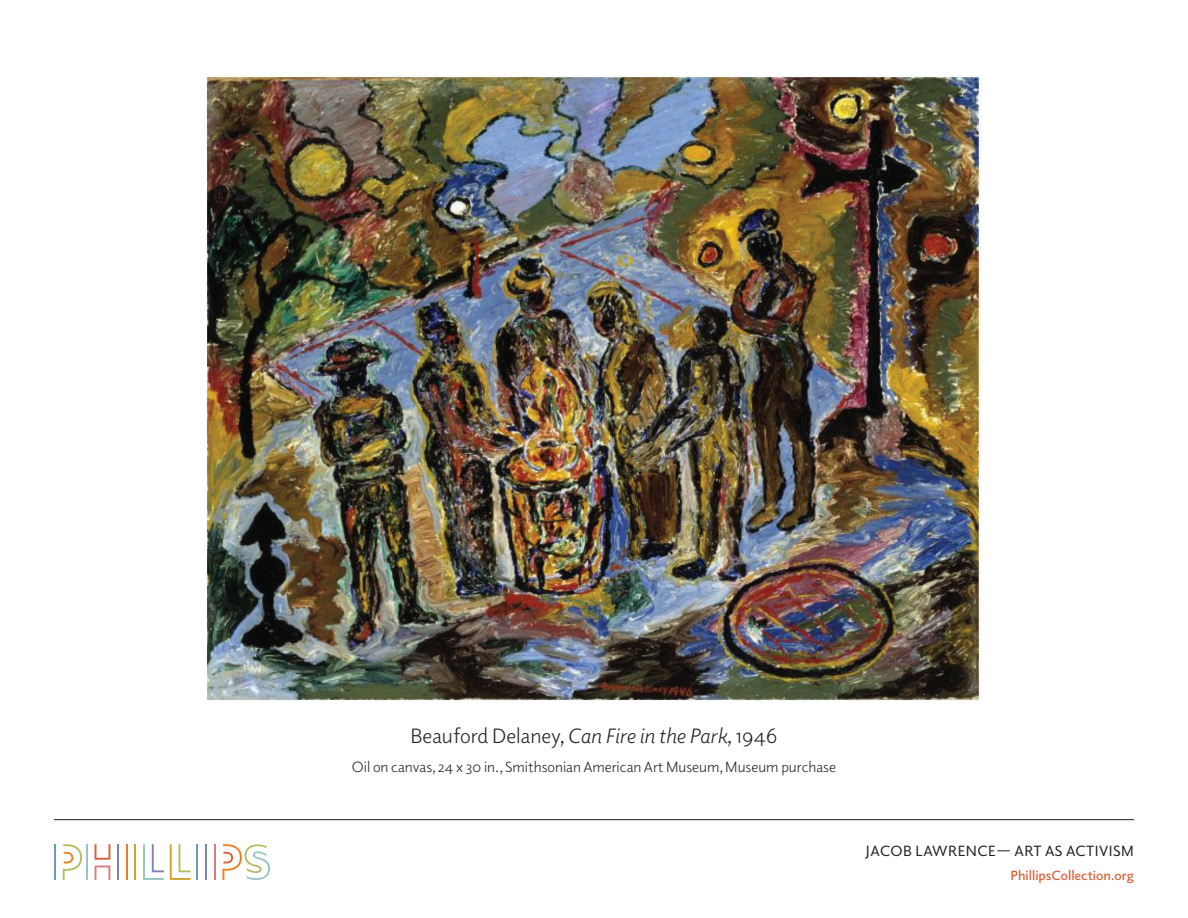
<style>
.page{position:relative;width:1188px;height:918px;background:#fff}
.page>*{position:absolute;margin:0;border:0;box-sizing:border-box;transform-origin:0 0}
.t1{font:21px "Elido";color:#231f20}
.t2{font:15px "Elido";color:#231f20}
.t3{font:15px "Elido";letter-spacing:.03em;color:#231f20}
.t4{font:600 13.5px "Elido";color:#d86037}
.s1{font-style:italic}
</style>
<div class="page">
<hr style="left:54px;top:844px;width:2px;height:36px;background:#689eb0">
<svg style="left:63px;top:844px;width:19px;height:36px"></svg>
<hr style="left:214px;top:844px;width:2px;height:36px;background:#d67e7d">
<hr style="left:117px;top:844px;width:2px;height:36px;background:#7b84b5">
<svg style="left:95px;top:866px;width:15px;height:14px"></svg>
<hr style="left:86px;top:844px;width:2px;height:36px;background:#99c3c4">
<svg style="left:95px;top:844px;width:15px;height:16px"></svg>
<hr style="left:135px;top:844px;width:1px;height:36px;background:#d0a42a">
<hr style="left:126px;top:844px;width:2px;height:36px;background:#ea8023">
<svg style="left:143px;top:844px;width:21px;height:36px"></svg>
<svg style="left:170px;top:844px;width:21px;height:36px"></svg>
<hr style="left:205px;top:844px;width:2px;height:36px;background:#7b84b5">
<hr style="left:196px;top:844px;width:2px;height:36px;background:#689eb0">
<svg style="left:222px;top:844px;width:48px;height:36px"></svg>
<hr style="left:54px;top:819px;width:1080px;height:1px;background:#231f20">
<img style="left:207px;top:77px;width:774px;height:623px">
<h1 class="t1" style="left:411px;top:723px;width:368px">Beauford Delaney, <span class="s1">Can Fire in the Park</span>, 1946</h1>
<p class="t2" style="left:352px;top:757px;width:486px">Oil on canvas, 24 x 30 in., Smithsonian American Art Museum, Museum purchase</p>
<p class="t3" style="left:866px;top:841px;width:270px">JACOB LAWRENCE— ART AS ACTIVISM</p>
<p class="t4" style="left:1010px;top:866px;width:125px">PhillipsCollection.org</p>
</div>
